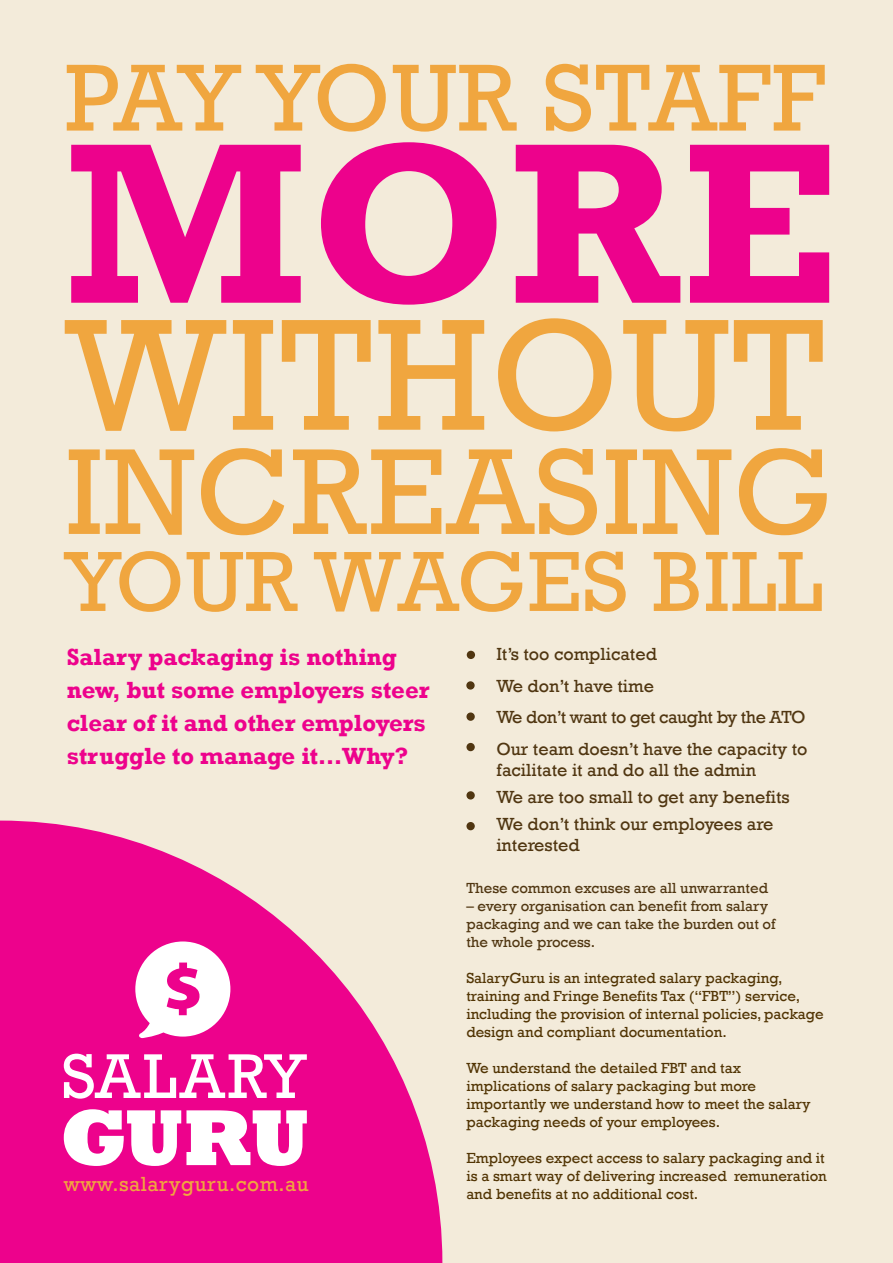
<style>
.page{position:relative;width:893px;height:1263px;background:#f3ebda}
.page>*{position:absolute;margin:0;border:0;box-sizing:border-box;transform-origin:0 0}
.t1{font:700 24px/33px "Rockwell";color:#ed028c}
.t2{font:21px "Rockwell";letter-spacing:.025em;color:#f0a63f}
.t3{font:18px/31.5px "Rockwell";color:#503611}
.t4{font:15px/18px "Rockwell";color:#513403}
.t5{font:15px/18px "Rockwell";color:#503611}
</style>
<div class="page">
<svg style="left:67px;top:65px;width:174px;height:66px"></svg>
<svg style="left:256px;top:64px;width:130px;height:68px"></svg>
<svg style="left:393px;top:65px;width:124px;height:67px"></svg>
<svg style="left:546px;top:64px;width:279px;height:68px"></svg>
<svg style="left:71px;top:145px;width:230px;height:158px"></svg>
<svg style="left:321px;top:142px;width:175px;height:163px"></svg>
<svg style="left:516px;top:145px;width:164px;height:158px"></svg>
<svg style="left:690px;top:145px;width:139px;height:158px"></svg>
<svg style="left:65px;top:320px;width:161px;height:111px"></svg>
<svg style="left:233px;top:320px;width:40px;height:110px"></svg>
<svg style="left:282px;top:320px;width:89px;height:110px"></svg>
<svg style="left:378px;top:320px;width:106px;height:110px"></svg>
<svg style="left:498px;top:318px;width:113px;height:113px"></svg>
<svg style="left:623px;top:320px;width:105px;height:111px"></svg>
<svg style="left:734px;top:320px;width:89px;height:110px"></svg>
<svg style="left:69px;top:449px;width:31px;height:85px"></svg>
<svg style="left:106px;top:449px;width:88px;height:86px"></svg>
<svg style="left:201px;top:448px;width:83px;height:87px"></svg>
<svg style="left:293px;top:448px;width:304px;height:87px"></svg>
<svg style="left:606px;top:449px;width:31px;height:85px"></svg>
<svg style="left:643px;top:449px;width:88px;height:86px"></svg>
<svg style="left:739px;top:448px;width:88px;height:87px"></svg>
<svg style="left:64px;top:551px;width:116px;height:61px"></svg>
<svg style="left:187px;top:552px;width:111px;height:60px"></svg>
<svg style="left:314px;top:551px;width:208px;height:61px"></svg>
<svg style="left:530px;top:552px;width:49px;height:59px"></svg>
<svg style="left:585px;top:551px;width:41px;height:61px"></svg>
<svg style="left:654px;top:552px;width:45px;height:59px"></svg>
<svg style="left:706px;top:552px;width:116px;height:59px"></svg>
<svg style="left:0;top:820px;width:442px;height:443px;fill:#ed028c"></svg>
<svg style="left:135px;top:941px;width:95px;height:97px;background:#f9afda"></svg>
<svg style="left:64px;top:1054px;width:243px;height:45px;background:#f364b8"></svg>
<svg style="left:64px;top:1109px;width:243px;height:57px;background:#f9abd9"></svg>
<div style="left:467px;top:651px;width:8px;height:8px;background:#503611;border-radius:50%"></div>
<div style="left:466px;top:681px;width:9px;height:9px;background:#503611;border-radius:50%"></div>
<div style="left:466px;top:712px;width:9px;height:9px;background:#503611;border-radius:50%"></div>
<div style="left:466px;top:743px;width:9px;height:8px;background:#503611;border-radius:50%"></div>
<div style="left:466px;top:791px;width:9px;height:8px;background:#503611;border-radius:50%"></div>
<div style="left:466px;top:822px;width:9px;height:8px;background:#503611;border-radius:50%"></div>
<h1 class="t1" style="left:67px;top:640px;width:364px">Salary packaging is nothing new, but some employers steer clear of it and other employers struggle to manage it…Why?</h1>
<p class="t3" style="left:496px;top:639px;width:313px">It’s too complicated<br>We don’t have time<br>We don’t want to get caught by the ATO<br>Our team doesn’t have the capacity to</p>
<p class="t3" style="left:496px;top:757px;width:295px;line-height:27px">facilitate it and do all the admin<br>We are too small to get any benefits<br>We don’t think our employees are</p>
<p class="t3" style="left:496px;top:829px;width:85px">interested</p>
<p class="t5" style="left:466px;top:879px;width:303px">These common excuses are all unwarranted</p>
<p class="t5" style="left:466px;top:897px;width:311px">– every organisation can benefit from salary packaging and we can take the burden out of the whole process.</p>
<p class="t4" style="left:466px;top:969px;width:359px">SalaryGuru is an integrated salary packaging, training and Fringe Benefits Tax (“FBT”) service, including the provision of internal policies, package design and compliant documentation.</p>
<p class="t4" style="left:466px;top:1059px;width:346px">We understand the detailed FBT and tax implications of salary packaging but more importantly we understand how to meet the salary packaging needs of your employees.</p>
<p class="t4" style="left:466px;top:1149px;width:362px">Employees expect access to salary packaging and it is a smart way of delivering increased remuneration</p>
<h2 class="t2" style="left:64px;top:1172px;width:246px">www.salaryguru.com.au</h2>
<p class="t4" style="left:466px;top:1185px;width:233px">and benefits at no additional cost.</p>
</div>
